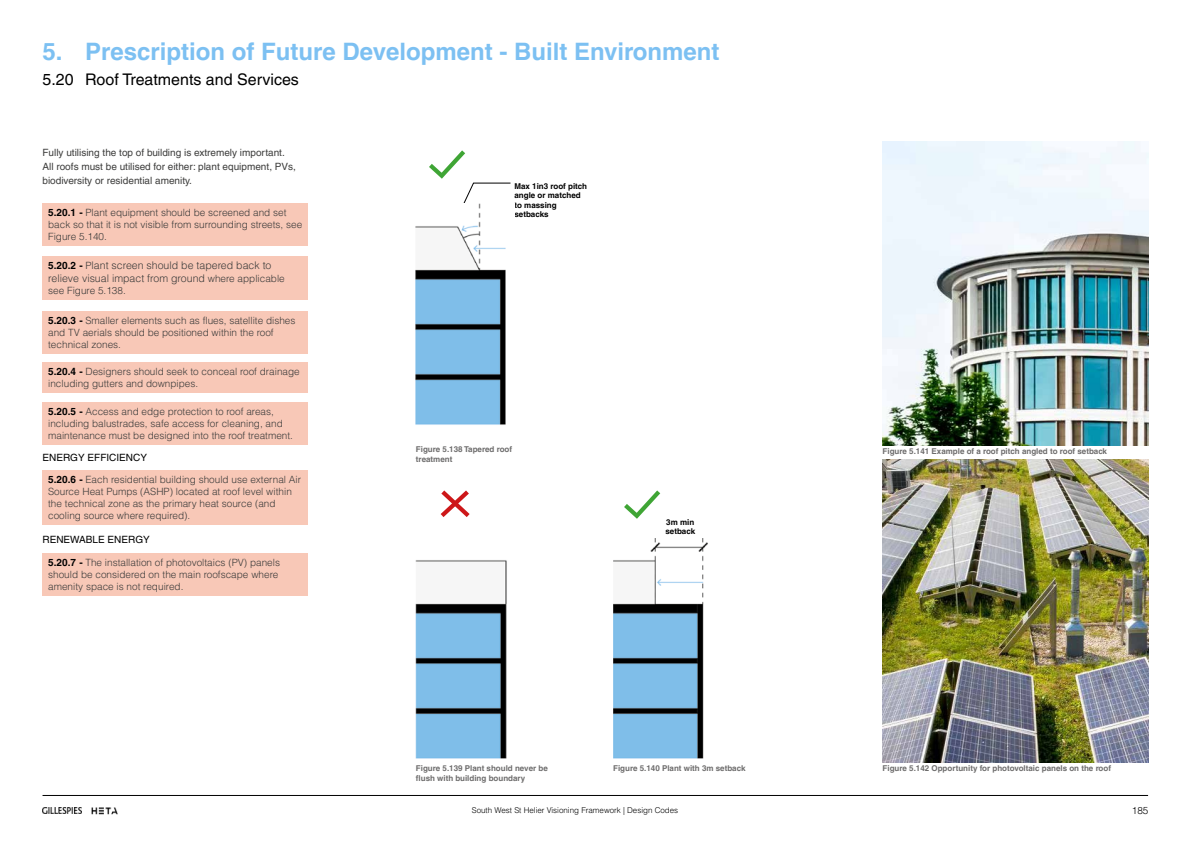
<style>
.page{position:relative;width:1191px;height:842px;background:#fff}
.page>*{position:absolute;margin:0;border:0;box-sizing:border-box;transform-origin:0 0}
.t1{font:700 24px "Helvetica LT Pro";color:#7cc0f2}
.t2{font:16px "Helvetica LT Pro";color:#000}
.t3{font:300 10.6px/12.7px "Helvetica LT Pro";color:#3c3c3b}
.t4{font:300 10px/12px "Helvetica LT Pro";color:#3c3c3b}
.t5{font:10px/14.2px "Helvetica LT Pro";color:#3c3c3b}
.t6{font:10px "Helvetica LT Pro";color:#000}
.t7{font:300 10px "Helvetica LT Pro";color:#000}
.t8{font:700 8px/9.6px "Helvetica LT Pro";color:#6d6c6c}
.t9{font:700 8px/9.6px "Helvetica LT Pro";color:#000}
.t10{font:300 8px "Helvetica LT Pro";color:#000}
.s1{font-weight:700;color:#000}
.s2{font-weight:700;font-size:10px;color:#000}
.s3{font-size:10px}
</style>
<div class="page">
<img style="left:91px;top:807px;width:27px;height:8px">
<div style="left:43px;top:203px;width:265px;height:43px;background:#f8c8b7"></div>
<div style="left:43px;top:256px;width:265px;height:44px;background:#f8c8b7"></div>
<div style="left:43px;top:311px;width:265px;height:43px;background:#f8c8b7"></div>
<div style="left:43px;top:362px;width:265px;height:31px;background:#f8c8b7"></div>
<div style="left:43px;top:402px;width:265px;height:42px;background:#f8c8b7"></div>
<div style="left:43px;top:470px;width:265px;height:55px;background:#f8c8b7"></div>
<div style="left:43px;top:553px;width:265px;height:42px;background:#f8c8b7"></div>
<img style="left:43px;top:808px;width:39px;height:6px">
<hr style="left:43px;top:795px;width:1105px;height:1px;background:#000">
<img style="left:416px;top:560px;width:91px;height:199px">
<img style="left:613px;top:538px;width:95px;height:221px">
<img style="left:416px;top:226px;width:90px;height:199px">
<img style="left:882px;top:142px;width:266px;height:303px">
<img style="left:882px;top:460px;width:266px;height:303px">
<svg style="left:440px;top:490px;width:30px;height:27px"></svg>
<svg style="left:624px;top:490px;width:37px;height:29px"></svg>
<svg style="left:429px;top:150px;width:82px;height:76px"></svg>
<h1 class="t1" style="left:43px;top:43px;width:678px">5. Prescription of Future Development - Built Environment</h1>
<h2 class="t2" style="left:43px;top:74px;width:258px">5.20 Roof Treatments and Services</h2>
<p class="t5" style="left:43px;top:146px;width:255px">Fully utilising the top of building is extremely important.<br>All roofs must be utilised for either: plant equipment, PVs, biodiversity or residential amenity.</p>
<p class="t9" style="left:514px;top:182px;width:74px">Max 1in3 roof pitch angle or matched to massing</p>
<p class="t4" style="left:48px;top:208px;width:240px"><span class="s1">5.20.1 -</span> Plant equipment should be screened and set</p>
<p class="t9" style="left:514px;top:211px;width:36px">setbacks</p>
<p class="t4" style="left:48px;top:220px;width:255px">back so that it is not visible from surrounding streets, see<br>Figure 5.140.</p>
<p class="t3" style="left:48px;top:261px;width:238px"><span class="s2">5.20.2 -</span> <span class="s3">P</span>lant screen should be tapered back to relieve visual impact from ground <span class="s3">where applicable</span></p>
<p class="t4" style="left:48px;top:286px;width:79px">see Figure 5.138.</p>
<p class="t4" style="left:48px;top:316px;width:249px"><span class="s1">5.20.3 -</span> Smaller elements such as flues, satellite dishes and TV aerials should be positioned within the roof technical zones.</p>
<p class="t4" style="left:48px;top:367px;width:253px"><span class="s1">5.20.4 -</span> Designers should seek to conceal roof drainage including gutters and downpipes.</p>
<p class="t4" style="left:48px;top:407px;width:246px"><span class="s1">5.20.5 -</span> Access and edge protection to roof areas, including balustrades, safe access for cleaning, and maintenance must be designed into the roof treatment.</p>
<p class="t4" style="left:48px;top:475px;width:254px"><span class="s1">5.20.6 -</span> Each residential building should use external Air Source Heat Pumps (ASHP) located at roof level within the technical zone as the primary heat source (and cooling source where required).</p>
<p class="t4" style="left:48px;top:557px;width:233px"><span class="s1">5.20.7 -</span> The installation of photovoltaics (PV) panels should be considered on the main roofscape where amenity space is not required.</p>
<p class="t6" style="left:43px;top:454px;width:106px">ENERGY EFFICIENCY</p>
<p class="t6" style="left:43px;top:535px;width:109px">RENEWABLE ENERGY</p>
<p class="t8" style="left:416px;top:445px;width:98px">Figure 5.138 Tapered roof treatment</p>
<p class="t9" style="left:665px;top:518px;width:31px">3m min setback</p>
<p class="t8" style="left:416px;top:764px;width:133px">Figure 5.139 Plant should never be flush with building boundary</p>
<p class="t8" style="left:613px;top:764px;width:134px">Figure 5.140 Plant with 3m setback</p>
<p class="t8" style="left:882px;top:447px;width:226px">Figure 5.141 Example of a roof pitch angled to roof setback</p>
<p class="t8" style="left:882px;top:764px;width:230px">Figure 5.142 Opportunity for photovoltaic panels on the roof</p>
<p class="t10" style="left:472px;top:808px;width:208px">South West St Helier Visioning Framework | Design Codes</p>
<p class="t7" style="left:1131px;top:807px;width:18px">185</p>
</div>
